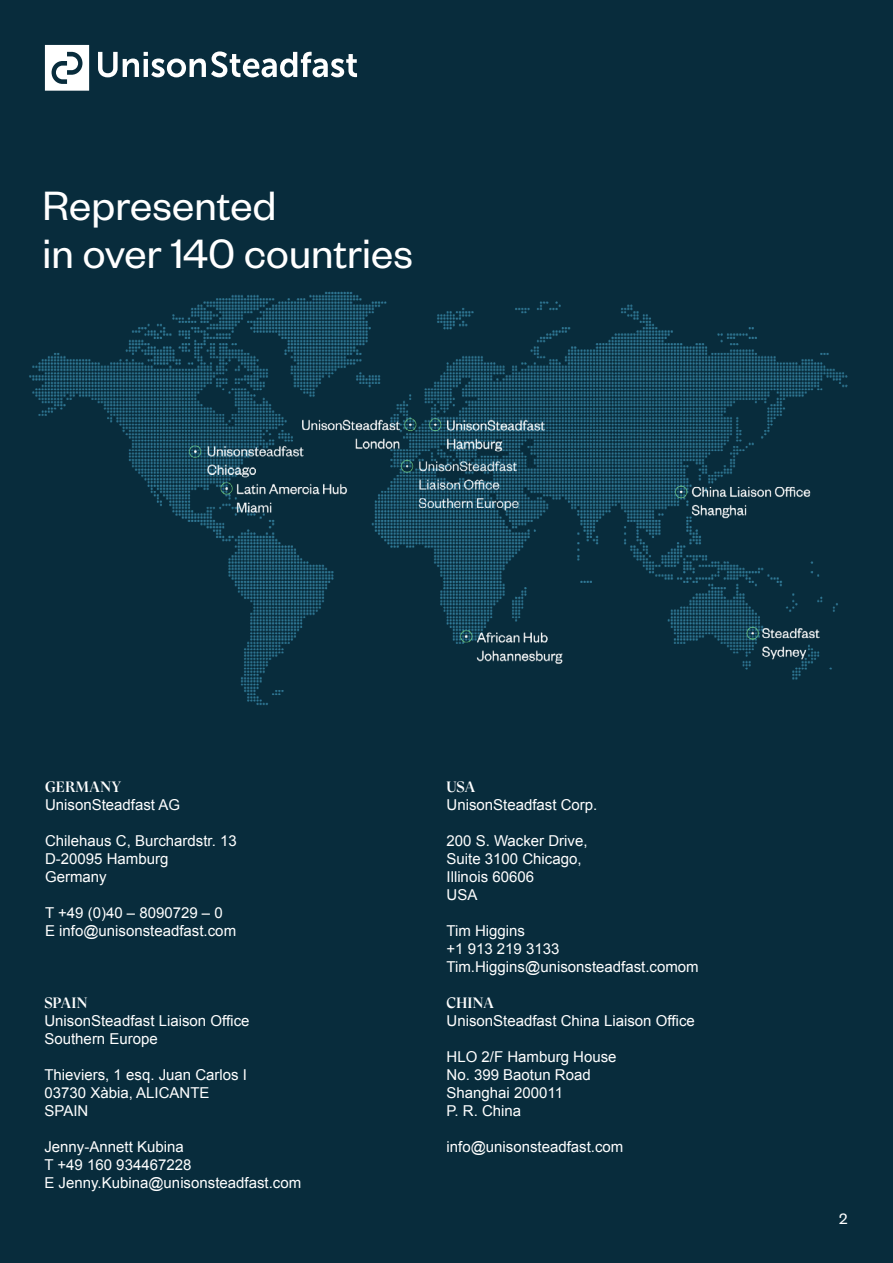
<style>
.page{position:relative;width:893px;height:1263px;background:#082c3c}
.page>*{position:absolute;margin:0;border:0;box-sizing:border-box;transform-origin:0 0}
.t1{font:45px/48px "Founders Grotesk";color:#fff}
.t2{font:16.5px "Founders Grotesk";color:#fff}
.t3{font:15px/18px "Arial";color:#fff}
.t4{font:500 15px "GT Super Display";color:#fff}
</style>
<div class="page">
<img style="left:29px;top:291px;width:819px;height:414px">
<svg style="left:98px;top:51px;width:259px;height:26px"></svg>
<svg style="left:45px;top:45px;width:44px;height:46px;background:#d4dadd"></svg>
<h1 class="t1" style="left:42px;top:179px;width:372px">Represented<br>in over 140 countries</h1>
<p class="t4" style="left:45px;top:779px;width:78px">GERMANY</p>
<p class="t3" style="left:45px;top:796px;width:137px">UnisonSteadfast AG</p>
<p class="t3" style="left:45px;top:832px;width:193px">Chilehaus C, Burchardstr. 13<br>D-20095 Hamburg<br>Germany</p>
<p class="t3" style="left:45px;top:904px;width:193px">T +49 (0)40 – 8090729 – 0<br>E info@unisonsteadfast.com</p>
<p class="t4" style="left:44px;top:995px;width:45px">SPAIN</p>
<p class="t3" style="left:44px;top:1012px;width:207px">UnisonSteadfast Liaison Office<br>Southern Europe</p>
<p class="t3" style="left:44px;top:1066px;width:204px">Thieviers, 1 esq. Juan Carlos I<br>03730 Xàbia, ALICANTE<br>SPAIN</p>
<p class="t3" style="left:44px;top:1138px;width:258px">Jenny-Annett Kubina<br>T +49 160 934467228<br>E Jenny.Kubina@unisonsteadfast.com</p>
<p class="t4" style="left:446px;top:779px;width:30px">USA</p>
<p class="t3" style="left:446px;top:796px;width:152px">UnisonSteadfast Corp.</p>
<p class="t3" style="left:446px;top:832px;width:143px">200 S. Wacker Drive,<br>Suite 3100 Chicago,<br>Illinois 60606<br>USA</p>
<p class="t3" style="left:446px;top:922px;width:254px">Tim Higgins<br>+1 913 219 3133<br>Tim.Higgins@unisonsteadfast.comom</p>
<p class="t4" style="left:446px;top:995px;width:49px">CHINA</p>
<p class="t3" style="left:446px;top:1012px;width:250px">UnisonSteadfast China Liaison Office</p>
<p class="t3" style="left:446px;top:1048px;width:172px">HLO 2/F Hamburg House<br>No. 399 Baotun Road<br>Shanghai 200011<br>P. R. China</p>
<p class="t3" style="left:446px;top:1138px;width:178px">info@unisonsteadfast.com</p>
<p class="t2" style="left:839px;top:1208px;width:10px">2</p>
</div>
